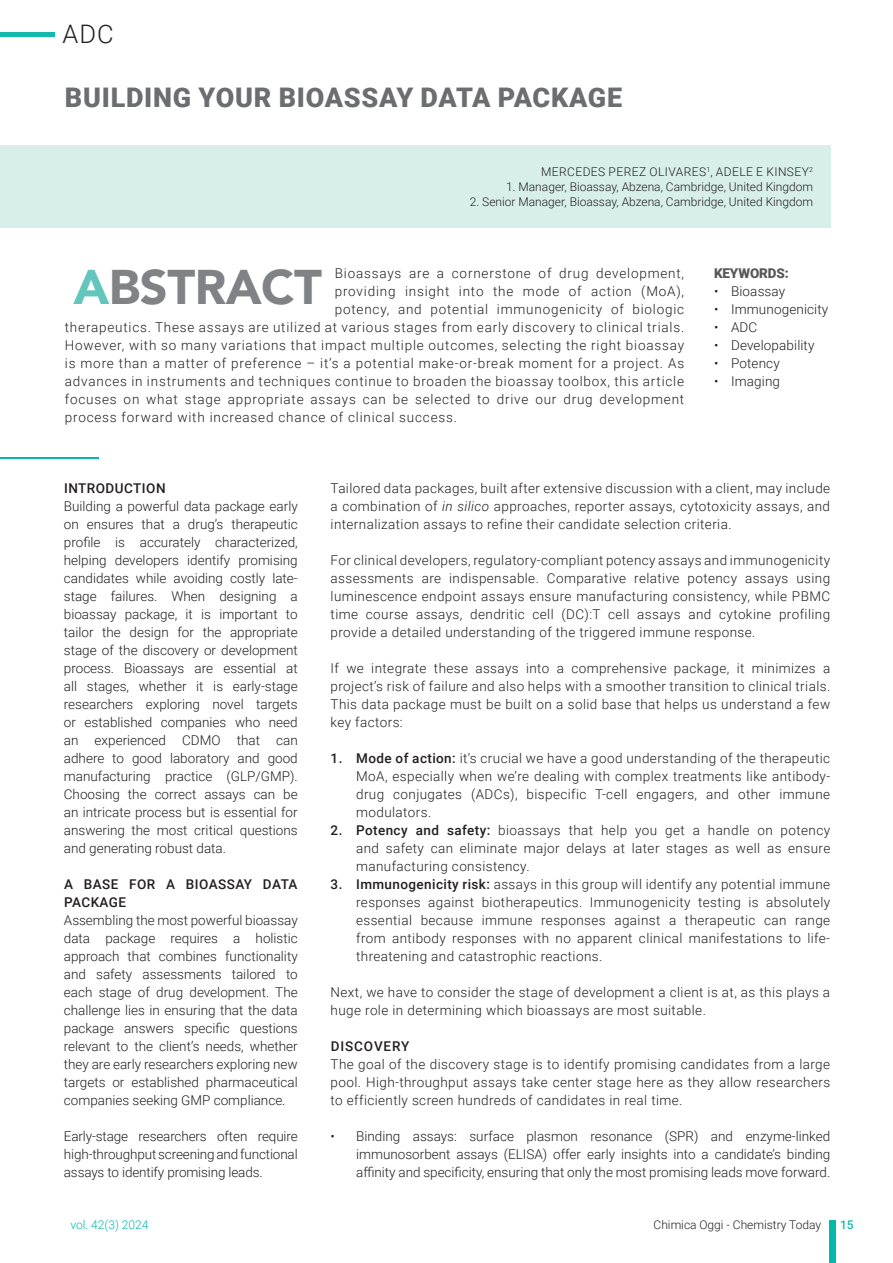
<style>
.page{position:relative;width:893px;height:1263px;background:#fff}
.page>*{position:absolute;margin:0;border:0;box-sizing:border-box;transform-origin:0 0}
.t1{font:900 48.6px "Avenir";letter-spacing:-.01em;color:#808285}
.t2{font:900 27px "Roboto";letter-spacing:.025em;color:#6c6d70}
.t3{font:300 25.5px "Roboto";color:#231f20}
.t4{font:300 13.5px/18px "Roboto";letter-spacing:.03em;color:#231f20;text-align:justify}
.t5{font:300 13.5px "Roboto";letter-spacing:.06em;color:#231f20}
.t6{font:300 13.5px "Roboto";letter-spacing:.01em;color:#231f20}
.t7{font:500 13.5px/18px "Roboto";letter-spacing:.035em;color:#231f20}
.t8{font:500 13.5px "Roboto";letter-spacing:.065em;color:#231f20}
.t9{font:900 13.5px "Roboto";letter-spacing:-.01em;color:#57585a}
.t10{font:300 12px "Roboto";color:#231f20}
.t11{font:300 12px "Roboto";letter-spacing:.035em;color:#231f20}
.t12{font:300 12px "Roboto";color:#03b9ac}
.t13{font:500 12px "Roboto";color:#15baae}
.s1{color:#62c6bc}
.s2{font-style:italic}
.s3{font-weight:500}
</style>
<div class="page">
<hr style="left:0;top:457px;width:98px;height:2px;background:#03b9ac">
<div style="left:0;top:145px;width:830px;height:82px;background:#d7eeeb"></div>
<hr style="left:0;top:32px;width:54px;height:4px;background:#15baae">
<div style="left:830px;top:1220px;width:6px;height:43px;background:#03b9ac"></div>
<h3 class="t3" style="left:63px;top:16px;width:52px">ADC</h3>
<h2 class="t2" style="left:65px;top:79px;width:559px">BUILDING YOUR BIOASSAY DATA PACKAGE</h2>
<p class="t11" style="left:541px;top:163px;width:273px">MERCEDES PEREZ OLIVARES<sup>1</sup>, ADELE E KINSEY<sup>2</sup></p>
<p class="t10" style="left:506px;top:178px;width:309px">1. Manager, Bioassay, Abzena, Cambridge, United Kingdom</p>
<p class="t10" style="left:470px;top:193px;width:345px">2. Senior Manager, Bioassay, Abzena, Cambridge, United Kingdom</p>
<p class="t5" style="left:335px;top:264px;width:351px">Bioassays are a cornerstone of drug development,</p>
<p class="t5" style="left:335px;top:282px;width:351px">providing insight into the mode of action (MoA),</p>
<p class="t5" style="left:335px;top:300px;width:351px">potency, and potential immunogenicity of biologic</p>
<p class="t5" style="left:65px;top:318px;width:621px">therapeutics. These assays are utilized at various stages from early discovery to clinical trials.</p>
<p class="t5" style="left:65px;top:336px;width:621px">However, with so many variations that impact multiple outcomes, selecting the right bioassay</p>
<p class="t5" style="left:65px;top:354px;width:621px">is more than a matter of preference – it’s a potential make-or-break moment for a project. As</p>
<p class="t5" style="left:65px;top:372px;width:621px">advances in instruments and techniques continue to broaden the bioassay toolbox, this article</p>
<p class="t5" style="left:65px;top:390px;width:621px">focuses on what stage appropriate assays can be selected to drive our drug development</p>
<p class="t5" style="left:65px;top:408px;width:394px">process forward with increased chance of clinical success.</p>
<h1 class="t1" style="left:73px;top:245px;width:250px"><span class="s1">A</span>BSTRACT</h1>
<p class="t9" style="left:714px;top:264px;width:76px">KEYWORDS:</p>
<p class="t6" style="left:714px;top:282px;width:73px">• Bioassay</p>
<p class="t6" style="left:714px;top:300px;width:116px">• Immunogenicity</p>
<p class="t4" style="left:714px;top:318px;width:45px">• ADC</p>
<p class="t6" style="left:714px;top:336px;width:102px">• Developability</p>
<p class="t6" style="left:714px;top:354px;width:67px">• Potency</p>
<p class="t6" style="left:714px;top:372px;width:68px">• Imaging</p>
<p class="t7" style="left:64px;top:479px;width:103px">INTRODUCTION</p>
<p class="t4" style="left:64px;top:497px;width:235px">Building a powerful data package early on ensures that a drug’s therapeutic profile is accurately characterized, helping developers identify promising candidates while avoiding costly late&shy;stage failures. When designing a bioassay package, it is important to tailor the design for the appropriate stage of the discovery or development process. Bioassays are essential at all stages, whether it is early-stage researchers exploring novel targets or established companies who need an experienced CDMO that can adhere to good laboratory and good manufacturing practice (GLP/GMP).<br>Choosing the correct assays can be an intricate process but is essential for answering the most critical questions and generating robust data.</p>
<p class="t7" style="left:64px;top:875px;width:235px">A BASE FOR A BIOASSAY DATA<br>PACKAGE</p>
<p class="t4" style="left:64px;top:911px;width:235px">Assembling the most powerful bioassay data package requires a holistic approach that combines functionality and safety assessments tailored to each stage of drug development. The challenge lies in ensuring that the data package answers specific questions relevant to the client’s needs, whether they are early researchers exploring new targets or established pharmaceutical companies seeking GMP compliance.</p>
<p class="t4" style="left:64px;top:1127px;width:235px">Early-stage researchers often require high-throughput screening and functional assays to identify promising leads.</p>
<p class="t4" style="left:331px;top:479px;width:501px">Tailored data packages, built after extensive discussion with a client, may include a combination of <span class="s2">in silico</span> approaches, reporter assays, cytotoxicity assays, and internalization assays to refine their candidate selection criteria.</p>
<p class="t4" style="left:331px;top:551px;width:501px">For clinical developers, regulatory-compliant potency assays and immunogenicity assessments are indispensable. Comparative relative potency assays using luminescence endpoint assays ensure manufacturing consistency, while PBMC time course assays, dendritic cell (DC):T cell assays and cytokine profiling provide a detailed understanding of the triggered immune response.</p>
<p class="t4" style="left:331px;top:659px;width:501px">If we integrate these assays into a comprehensive package, it minimizes a project’s risk of failure and also helps with a smoother transition to clinical trials.<br>This data package must be built on a solid base that helps us understand a few key factors:</p>
<p class="t4" style="left:356px;top:749px;width:476px;text-indent:-26px"><span class="s3">1. Mode of action:</span> it’s crucial we have a good understanding of the therapeutic MoA, especially when we’re dealing with complex treatments like antibody&shy;drug conjugates (ADCs), bispecific T-cell engagers, and other immune modulators.</p>
<p class="t4" style="left:356px;top:820px;width:476px;text-indent:-26px"><span class="s3">2. Potency and safety:</span> bioassays that help you get a handle on potency and safety can eliminate major delays at later stages as well as ensure manufacturing consistency.</p>
<p class="t4" style="left:356px;top:874px;width:476px;text-indent:-26px"><span class="s3">3. Immunogenicity risk:</span> assays in this group will identify any potential immune responses against biotherapeutics. Immunogenicity testing is absolutely essential because immune responses against a therapeutic can range from antibody responses with no apparent clinical manifestations to life&shy;threatening and catastrophic reactions.</p>
<p class="t4" style="left:331px;top:982px;width:501px">Next, we have to consider the stage of development a client is at, as this plays a huge role in determining which bioassays are most suitable.</p>
<p class="t8" style="left:331px;top:1037px;width:80px">DISCOVERY</p>
<p class="t4" style="left:331px;top:1054px;width:501px">The goal of the discovery stage is to identify promising candidates from a large pool. High-throughput assays take center stage here as they allow researchers to efficiently screen hundreds of candidates in real time.</p>
<p class="t4" style="left:356px;top:1126px;width:476px;text-indent:-26px">• Binding assays: surface plasmon resonance (SPR) and enzyme-linked immunosorbent assays (ELISA) offer early insights into a candidate’s binding affinity and specificity, ensuring that only the most promising leads move forward.</p>
<p class="t12" style="left:70px;top:1217px;width:80px">vol. 42(3) 2024</p>
<p class="t10" style="left:654px;top:1217px;width:169px">Chimica Oggi - Chemistry Today</p>
<p class="t13" style="left:840px;top:1217px;width:15px">15</p>
</div>
